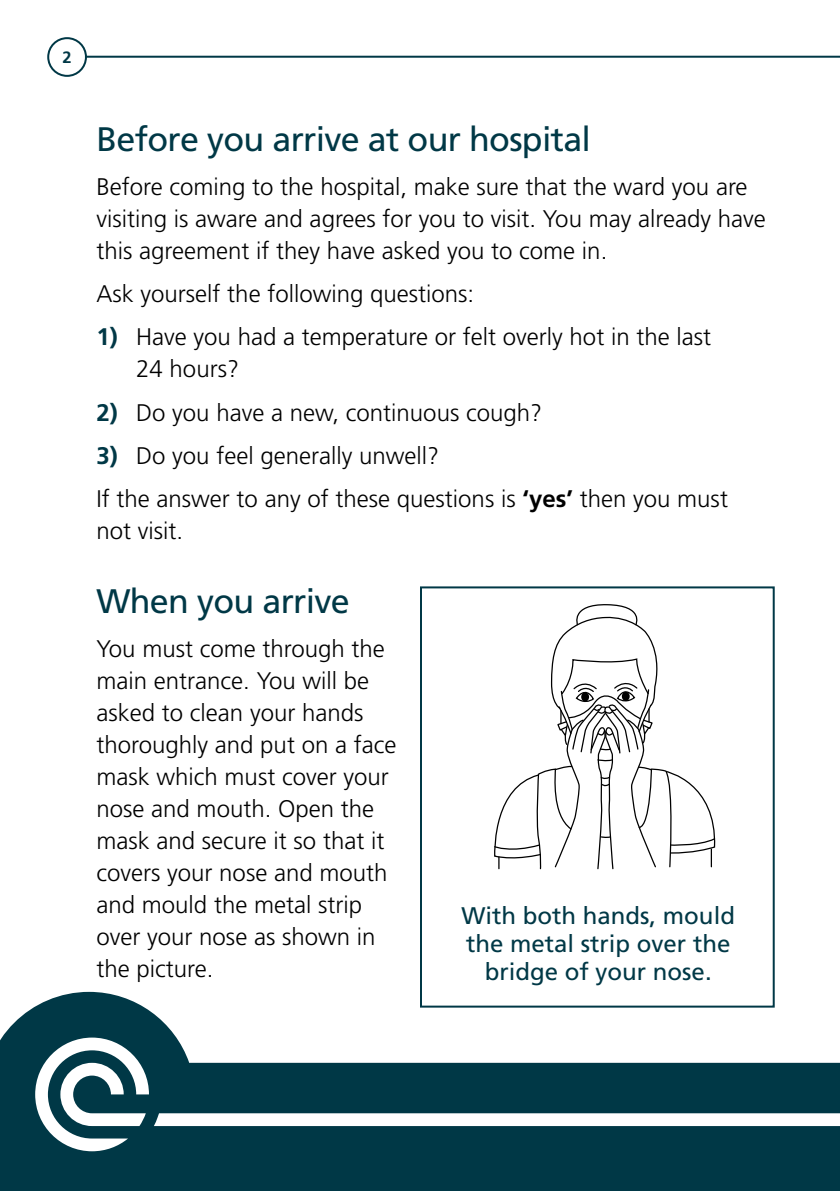
<style>
.page{position:relative;width:840px;height:1191px;background:#fff}
.page>*{position:absolute;margin:0;border:0;box-sizing:border-box;transform-origin:0 0}
.t1{font:34px "Frutiger";letter-spacing:-.02em;color:#003846}
.t2{font:300 24px/32px "Frutiger";color:#000}
.t3{font:24px/28px "Frutiger";color:#003846;text-align:center}
.t4{font:700 16.4px "Frutiger";color:#003846}
.s1{font-weight:700;color:#003846}
.s2{font-weight:700}
</style>
<div class="page">
<svg style="left:0;top:992px;width:839px;height:199px;fill:#003846"></svg>
<hr style="left:67px;top:56px;width:772px;height:2px;background:#003846">
<div style="left:48px;top:38px;width:38px;height:38px;background:#fff;border-radius:50%"></div>
<div style="left:47px;top:37px;width:40px;height:40px;border:2px solid #003846;border-radius:50%"></div>
<svg style="left:35px;top:1037px;width:804px;height:114px"></svg>
<div style="left:420px;top:586px;width:354px;height:421px;border:2px solid #003846"></div>
<svg style="left:494px;top:604px;width:222px;height:266px"></svg>
<p class="t4" style="left:62px;top:48px;width:11px">2</p>
<h1 class="t1" style="left:96px;top:119px;width:496px">Before you arrive at our hospital</h1>
<p class="t2" style="left:96px;top:170px;width:670px">Before coming to the hospital, make sure that the ward you are visiting is aware and agrees for you to visit. You may already have this agreement if they have asked you to come in.</p>
<p class="t2" style="left:96px;top:278px;width:379px">Ask yourself the following questions:</p>
<p class="t2" style="left:136px;top:321px;width:576px;text-indent:-40px"><span class="s1">1)</span> Have you had a temperature or felt overly hot in the last<br>24 hours?</p>
<p class="t2" style="left:96px;top:396px;width:447px"><span class="s1">2)</span> Do you have a new, continuous cough?</p>
<p class="t2" style="left:96px;top:434px;width:632px;line-height:43.4px"><span class="s1">3)</span> Do you feel generally unwell?<br>If the answer to any of these questions is <span class="s2">‘yes’</span> then you must</p>
<p class="t2" style="left:96px;top:515px;width:88px">not visit.</p>
<h1 class="t1" style="left:96px;top:581px;width:255px">When you arrive</h1>
<p class="t2" style="left:96px;top:632px;width:301px">You must come through the main entrance. You will be asked to clean your hands thoroughly and put on a face mask which must cover your nose and mouth. Open the mask and secure it so that it covers your nose and mouth and mould the metal strip over your nose as shown in the picture.</p>
<p class="t3" style="left:461px;top:901px;width:275px">With both hands, mould the metal strip over the bridge of your nose.</p>
</div>
